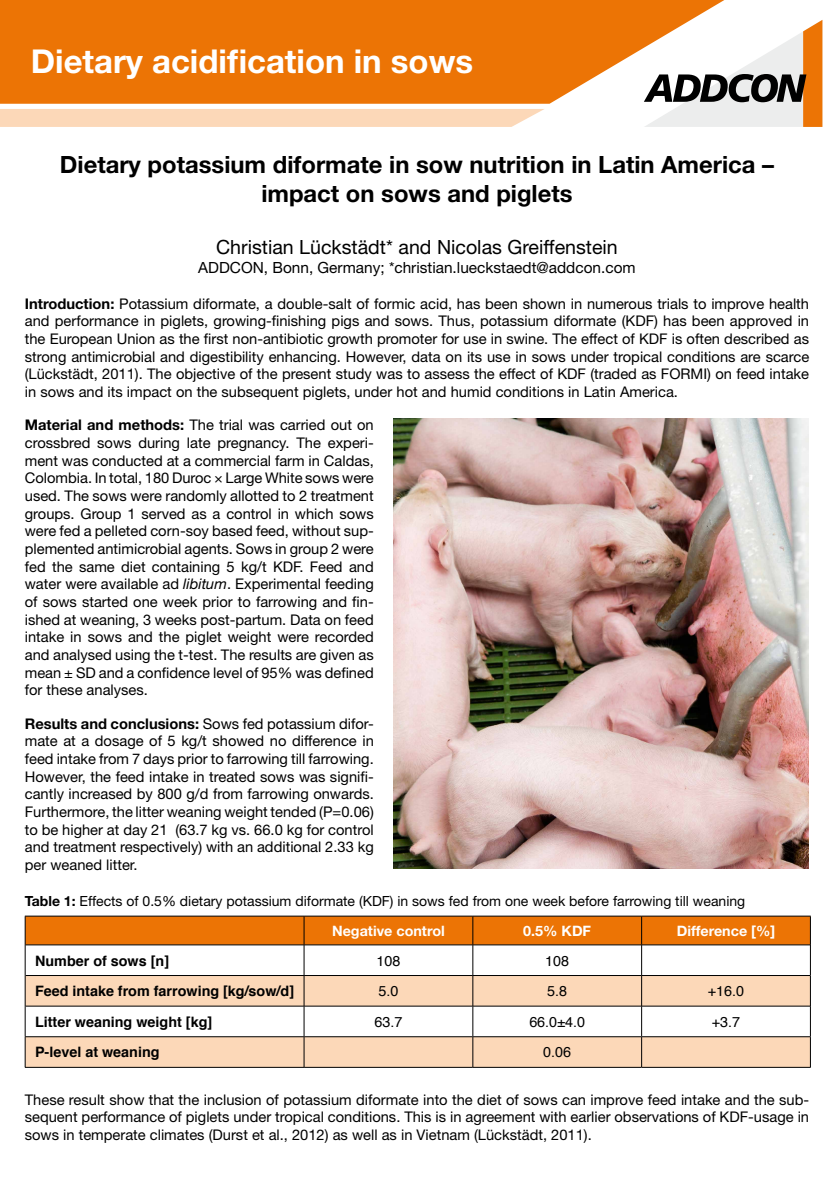
<style>
.page{position:relative;width:835px;height:1180px;background:#fff}
.page>*{position:absolute;margin:0;border:0;box-sizing:border-box;transform-origin:0 0}
.t1{font:700 32.9px "Helvetica Neue LT Std";color:#fff}
.t2{font:700 23.8px/28.6px "Helvetica Neue LT Std";color:#000;text-align:center}
.t3{font:19.6px "Helvetica Neue LT Std";color:#000}
.t4{font:15.4px "Helvetica Neue LT Std";color:#000}
.t5{font:14.7px/17.6px "Helvetica Neue LT Std";color:#000;text-align:justify}
.t6{font:700 14.35px "Helvetica";color:#000}
.t7{font:14.35px "Helvetica";color:#000}
.t8{font:700 14.35px "Helvetica Neue LT Std";color:#fff}
.t9{font:14px "Helvetica Neue LT Std";color:#000}
.s1{font-weight:700}
.s2{font-style:italic}
</style>
<div class="page">
<svg style="left:26px;top:945px;width:475px;height:30px"></svg>
<svg style="left:26px;top:976px;width:475px;height:91px;fill:#fcd8b8"></svg>
<hr style="left:304px;top:945px;width:1px;height:30px;background:#000">
<hr style="left:472px;top:945px;width:1px;height:30px;background:#000">
<hr style="left:26px;top:975px;width:278px;height:1px;background:#000">
<hr style="left:304px;top:975px;width:169px;height:1px;background:#000">
<hr style="left:304px;top:975px;width:1px;height:31px;background:#000">
<hr style="left:472px;top:975px;width:169px;height:1px;background:#000">
<hr style="left:472px;top:975px;width:1px;height:31px;background:#000">
<hr style="left:26px;top:1006px;width:278px;height:1px;background:#000">
<hr style="left:304px;top:1006px;width:169px;height:1px;background:#000">
<hr style="left:304px;top:1006px;width:1px;height:30px;background:#000">
<hr style="left:472px;top:1006px;width:169px;height:1px;background:#000">
<hr style="left:472px;top:1006px;width:1px;height:30px;background:#000">
<hr style="left:304px;top:1037px;width:1px;height:30px;background:#000">
<hr style="left:472px;top:1037px;width:1px;height:30px;background:#000">
<hr style="left:25px;top:915px;width:279px;height:1px;background:#000">
<hr style="left:304px;top:915px;width:169px;height:1px;background:#000">
<hr style="left:472px;top:915px;width:169px;height:1px;background:#000">
<svg style="left:25px;top:916px;width:476px;height:29px;background:#e06f05"></svg>
<hr style="left:25px;top:945px;width:1px;height:30px;background:#000">
<hr style="left:25px;top:975px;width:1px;height:31px;background:#000">
<hr style="left:25px;top:1006px;width:1px;height:30px;background:#000">
<hr style="left:25px;top:1036px;width:279px;height:1px;background:#000">
<hr style="left:25px;top:1037px;width:1px;height:30px;background:#000">
<hr style="left:304px;top:1036px;width:169px;height:1px;background:#000">
<hr style="left:472px;top:1036px;width:169px;height:1px;background:#000">
<hr style="left:25px;top:1067px;width:279px;height:1px;background:#000">
<hr style="left:304px;top:1067px;width:169px;height:1px;background:#000">
<hr style="left:472px;top:1067px;width:169px;height:1px;background:#000">
<svg style="left:645px;top:20px;width:177px;height:107px"></svg>
<svg style="left:0;top:0;width:724px;height:104px;background:#e9801f"></svg>
<div style="left:0;top:109px;width:544px;height:18px;background:#fcd8b8"></div>
<img style="left:393px;top:419px;width:415px;height:449px">
<img style="left:501px;top:497px;width:310px;height:571px">
<h1 class="t1" style="left:31px;top:41px;width:444px">Dietary acidification in sows</h1>
<h2 class="t2" style="left:60px;top:150px;width:715px">Dietary potassium diformate in sow nutrition in Latin America – impact on sows and piglets</h2>
<h3 class="t3" style="left:216px;top:235px;width:403px">Christian Lückstädt* and Nicolas Greiffenstein</h3>
<p class="t4" style="left:198px;top:258px;width:439px">ADDCON, Bonn, Germany; *christian.lueckstaedt@addcon.com</p>
<p class="t5" style="left:25px;top:294px;width:785px"><span class="s1">Introduction:</span> Potassium diformate, a double-salt of formic acid, has been shown in numerous trials to improve health and performance in piglets, growing-finishing pigs and sows. Thus, potassium diformate (KDF) has been approved in the European Union as the first non-antibiotic growth promoter for use in swine. The effect of KDF is often described as strong antimicrobial and digestibility enhancing. However, data on its use in sows under tropical conditions are scarce (Lückstädt, 2011). The objective of the present study was to assess the effect of KDF (traded as FORMI) on feed intake in sows and its impact on the subsequent piglets, under hot and humid conditions in Latin America.</p>
<p class="t5" style="left:25px;top:416px;width:350px"><span class="s1">Material and methods:</span> The trial was carried out on crossbred sows during late pregnancy. The experi&shy;ment was conducted at a commercial farm in Caldas, Colombia. In total, 180 Duroc × Large White sows were used. The sows were randomly allotted to 2 treatment groups. Group 1 served as a control in which sows were fed a pelleted corn-soy based feed, without sup&shy;plemented antimicrobial agents. Sows in group 2 were fed the same diet containing 5 kg/t KDF. Feed and water were available ad <span class="s2">libitum</span>. Experimental feeding of sows started one week prior to farrowing and fin&shy;ished at weaning, 3 weeks post-partum. Data on feed intake in sows and the piglet weight were recorded and analysed using the t-test. The results are given as mean ± SD and a confidence level of 95% was defined for these analyses.</p>
<p class="t5" style="left:25px;top:714px;width:350px"><span class="s1">Results and conclusions:</span> Sows fed potassium difor&shy;mate at a dosage of 5 kg/t showed no difference in feed intake from 7 days prior to farrowing till farrowing.<br>However, the feed intake in treated sows was signifi&shy;cantly increased by 800 g/d from farrowing onwards.<br>Furthermore, the litter weaning weight tended (P=0.06) to be higher at day 21 (63.7 kg vs. 66.0 kg for control and treatment respectively) with an additional 2.33 kg per weaned litter.</p>
<p class="t9" style="left:25px;top:893px;width:721px"><span class="s1">Table 1:</span> Effects of 0.5% dietary potassium diformate (KDF) in sows fed from one week before farrowing till weaning</p>
<p class="t8" style="left:332px;top:921px;width:114px">Negative control</p>
<p class="t8" style="left:523px;top:921px;width:69px">0.5% KDF</p>
<p class="t8" style="left:676px;top:921px;width:100px">Difference [%]</p>
<p class="t6" style="left:35px;top:949px;width:135px">Number of sows [n]</p>
<p class="t7" style="left:376px;top:949px;width:25px">108</p>
<p class="t7" style="left:545px;top:949px;width:25px">108</p>
<p class="t6" style="left:35px;top:979px;width:260px">Feed intake from farrowing [kg/sow/d]</p>
<p class="t7" style="left:378px;top:980px;width:21px">5.0</p>
<p class="t7" style="left:547px;top:980px;width:21px">5.8</p>
<p class="t7" style="left:707px;top:980px;width:38px">+16.0</p>
<p class="t6" style="left:35px;top:1010px;width:179px">Litter weaning weight [kg]</p>
<p class="t7" style="left:374px;top:1010px;width:29px">63.7</p>
<p class="t7" style="left:529px;top:1010px;width:57px">66.0±4.0</p>
<p class="t7" style="left:711px;top:1010px;width:30px">+3.7</p>
<p class="t6" style="left:35px;top:1040px;width:126px">P-level at weaning</p>
<p class="t7" style="left:543px;top:1041px;width:29px">0.06</p>
<p class="t5" style="left:25px;top:1090px;width:785px">These result show that the inclusion of potassium diformate into the diet of sows can improve feed intake and the sub&shy;sequent performance of piglets under tropical conditions. This is in agreement with earlier observations of KDF-usage in sows in temperate climates (Durst et al., 2012) as well as in Vietnam (Lückstädt, 2011).</p>
</div>
